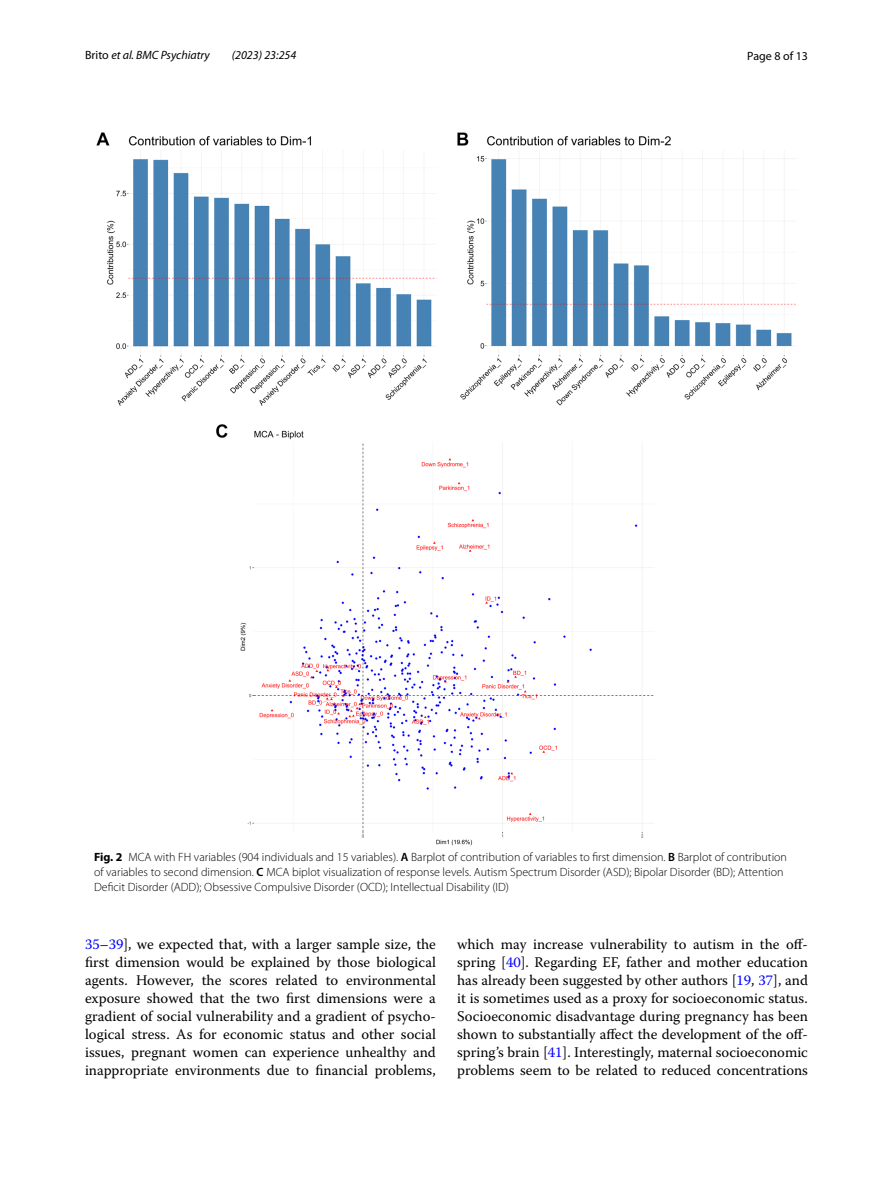
<style>
.page{position:relative;width:893px;height:1187px;background:#fff}
.page>*{position:absolute;margin:0;border:0;box-sizing:border-box;transform-origin:0 0}
.t1{font:14.7px/18px "Warnock Pro";color:#000;text-align:justify}
.t2{font:300 12px/15px "Myriad Pro";color:#000}
.t3{font:italic 12px "Myriad Pro";color:#000}
.t4{font:12px "Myriad Pro";color:#000}
.s1{font-style:normal}
.s2{font-weight:700}
.s3{font-weight:600}
.s4{color:#00f}
</style>
<div class="page">
<img style="left:96px;top:133px;width:700px;height:712px">
<p class="t3" style="left:85px;top:48px;width:126px"><span class="s1">Brito</span> et al. BMC Psychiatry</p>
<p class="t3" style="left:232px;top:48px;width:66px">(2023) 23:254</p>
<p class="t4" style="left:747px;top:48px;width:62px">Page 8 of 13</p>
<p class="t2" style="left:94px;top:849px;width:694px"><span class="s2">Fig. 2</span> MCA with FH variables (904 individuals and 15 variables). <span class="s3">A</span> Barplot of contribution of variables to first dimension. <span class="s3">B</span> Barplot of contribution of variables to second dimension. <span class="s3">C</span> MCA biplot visualization of response levels. Autism Spectrum Disorder (ASD); Bipolar Disorder (BD); Attention<br>Deficit Disorder (ADD); Obsessive Compulsive Disorder (OCD); Intellectual Disability (ID)</p>
<p class="t1" style="left:85px;top:935px;width:352px"><span class="s4">35</span>–<span class="s4">39</span>], we expected that, with a larger sample size, the first dimension would be explained by those biological agents. However, the scores related to environmental exposure showed that the two first dimensions were a gradient of social vulnerability and a gradient of psycho&shy;logical stress. As for economic status and other social issues, pregnant women can experience unhealthy and inappropriate environments due to financial problems,</p>
<p class="t1" style="left:457px;top:935px;width:352px">which may increase vulnerability to autism in the off&shy;spring [<span class="s4">40</span>]. Regarding EF, father and mother education has already been suggested by other authors [<span class="s4">19</span>, <span class="s4">37</span>], and it is sometimes used as a proxy for socioeconomic status.<br>Socioeconomic disadvantage during pregnancy has been shown to substantially affect the development of the off&shy;spring’s brain [<span class="s4">41</span>]. Interestingly, maternal socioeconomic problems seem to be related to reduced concentrations</p>
</div>
